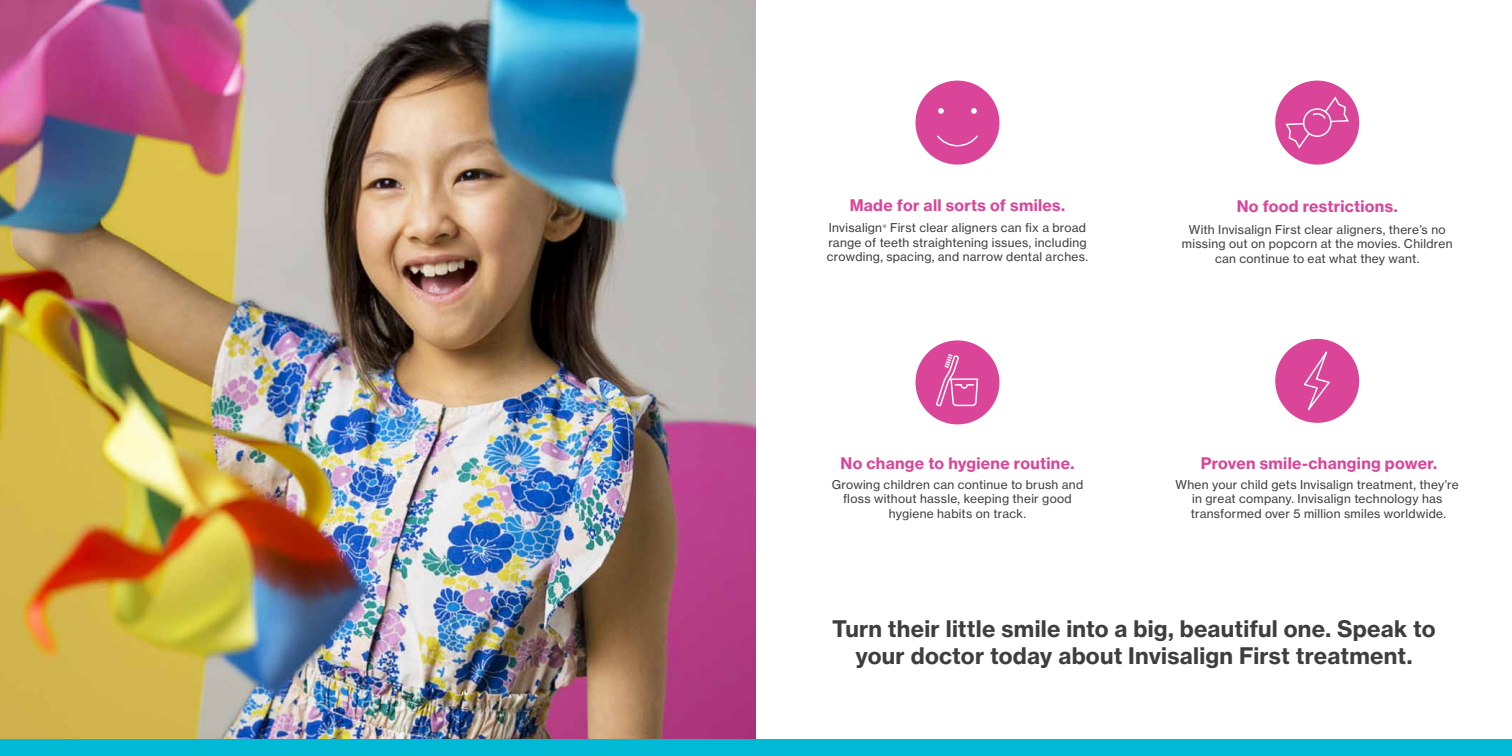
<style>
.page{position:relative;width:1512px;height:756px;background:#fff}
.page>*{position:absolute;margin:0;border:0;box-sizing:border-box;transform-origin:0 0}
.t1{font:700 22.5px/27px "Neue Haas Grotesk Text";letter-spacing:.01em;color:#3e3e3f;text-align:center}
.t2{font:700 15.75px "Neue Haas Grotesk Text";letter-spacing:.02em;color:#da4599}
.t3{font:12px/14.2px "Neue Haas Grotesk Text";letter-spacing:.025em;color:#3e3e3f;text-align:center}
</style>
<div class="page">
<img style="left:0;top:0;width:756px;height:740px">
<div style="left:915px;top:81px;width:84px;height:84px;background:#da4599;border-radius:50%"></div>
<div style="left:1275px;top:81px;width:84px;height:84px;background:#da4599;border-radius:50%"></div>
<div style="left:915px;top:340px;width:84px;height:84px;background:#da4599;border-radius:50%"></div>
<div style="left:1275px;top:339px;width:84px;height:84px;background:#da4599;border-radius:50%"></div>
<div style="left:0;top:740px;width:1512px;height:16px;background:#00b9d4"></div>
<svg style="left:1285px;top:95px;width:65px;height:55px"></svg>
<svg style="left:936px;top:354px;width:43px;height:53px"></svg>
<svg style="left:1303px;top:351px;width:27px;height:60px"></svg>
<svg style="left:938px;top:108px;width:6px;height:6px"></svg>
<svg style="left:971px;top:108px;width:6px;height:6px"></svg>
<svg style="left:937px;top:135px;width:41px;height:12px"></svg>
<h2 class="t2" style="left:850px;top:195px;width:217px">Made for all sorts of smiles.</h2>
<p class="t3" style="left:827px;top:221px;width:263px;text-align:left">Invisalign<sup>®</sup> First clear aligners can fix a broad range of teeth straightening issues, including crowding, spacing, and narrow dental arches.</p>
<h2 class="t2" style="left:841px;top:453px;width:235px">No change to hygiene routine.</h2>
<p class="t3" style="left:832px;top:478px;width:253px">Growing children can continue to brush and floss without hassle, keeping their good hygiene habits on track.</p>
<h2 class="t2" style="left:1237px;top:197px;width:163px">No food restrictions.</h2>
<p class="t3" style="left:1182px;top:223px;width:272px">With Invisalign First clear aligners, there’s no missing out on popcorn at the movies. Children can continue to eat what they want.</p>
<h2 class="t2" style="left:1201px;top:453px;width:238px">Proven smile-changing power.</h2>
<p class="t3" style="left:1176px;top:478px;width:285px">When your child gets Invisalign treatment, they’re in great company. Invisalign technology has transformed over 5 million smiles worldwide.</p>
<h1 class="t1" style="left:832px;top:616px;width:605px">Turn their little smile into a big, beautiful one. Speak to your doctor today about Invisalign First treatment.</h1>
</div>
